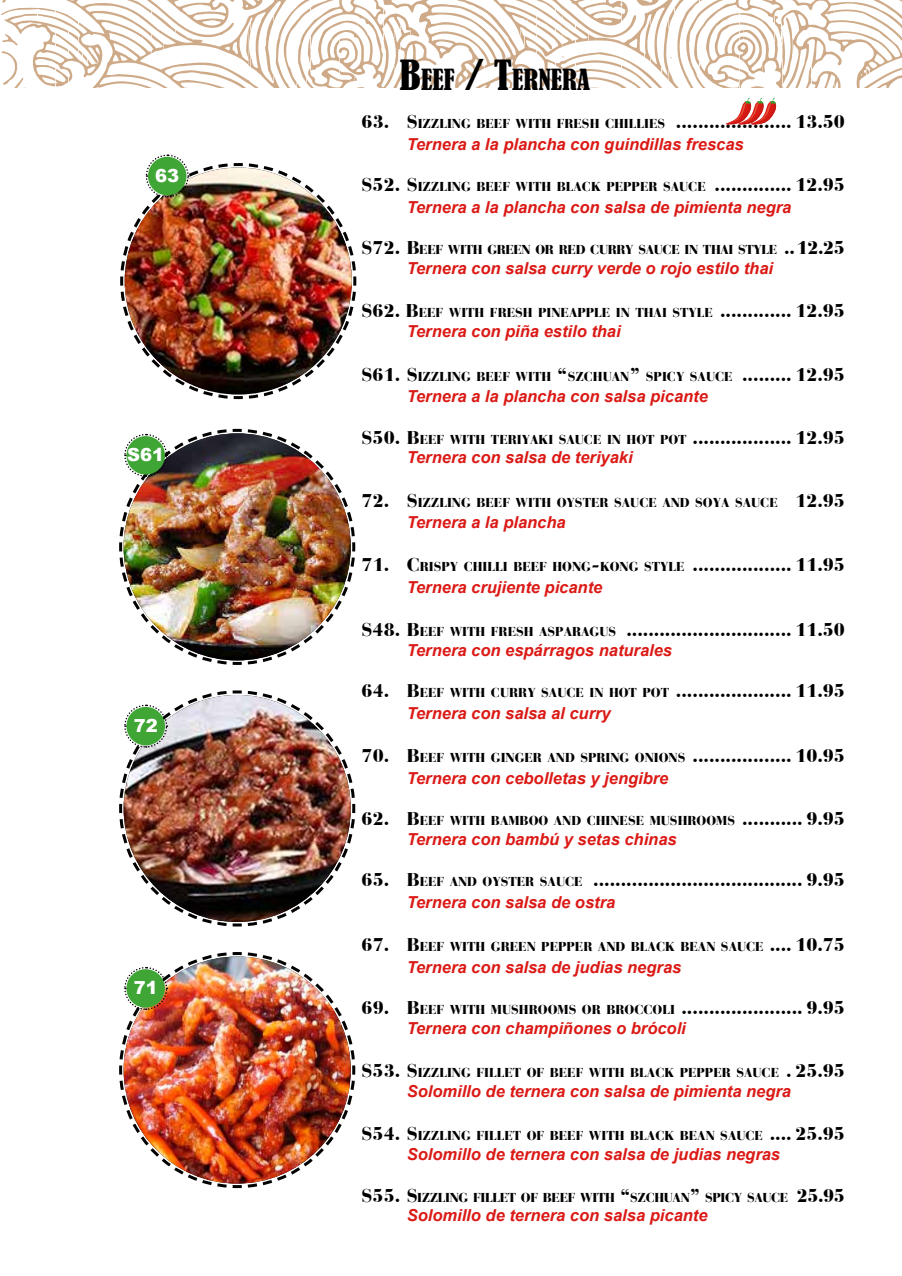
<style>
.page{position:relative;width:902px;height:1276px;background:#fff}
.page>*{position:absolute;margin:0;border:0;box-sizing:border-box;transform-origin:0 0}
.t1{font:condensed 27.3px "Bernard";color:#000}
.t2{font:900 18px "Bodoni Recut Black S Si";color:#000}
.t3{font:900 18px "Arial";color:#fff}
.t4{font:italic 700 16.5px "Arial";color:#db1a16}
.t5{font:900 12.6px "Bodoni Recut Black S Si";color:#000}
.t6{font:900 12.6px "Bodoni Recut Black S Si";letter-spacing:-.03em;color:#000}
.s1{font-size:39px}
.s2{font-size:12.6px}
.s3{font-size:18px}
</style>
<div class="page">
<svg style="left:1px;top:0;width:900px;height:87px"></svg>
<svg style="left:726px;top:98px;width:51px;height:27px"></svg>
<img style="left:119px;top:690px;width:237px;height:237px">
<img style="left:119px;top:428px;width:237px;height:237px">
<img style="left:120px;top:163px;width:237px;height:237px">
<img style="left:119px;top:952px;width:237px;height:237px">
<img style="left:120px;top:154px;width:111px;height:123px">
<img style="left:119px;top:428px;width:111px;height:114px">
<img style="left:119px;top:690px;width:111px;height:114px">
<img style="left:119px;top:952px;width:111px;height:113px">
<p class="t3" style="left:155px;top:162px;width:26px">63</p>
<p class="t3" style="left:127px;top:442px;width:39px">S61</p>
<p class="t3" style="left:134px;top:712px;width:26px">72</p>
<p class="t3" style="left:134px;top:975px;width:26px">71</p>
<h1 class="t1" style="left:400px;top:63px;width:192px"><span class="s1">B</span>EEF <span class="s1">/ T</span>ERNERA</h1>
<p class="t2" style="left:361px;top:111px;width:485px">63. S<span class="s2">IZZLING BEEF WITH FRESH CHILLIES</span> ..................... 13.50</p>
<p class="t4" style="left:406px;top:133px;width:338px">Ternera a la plancha con guindillas frescas</p>
<p class="t5" style="left:361px;top:179px;width:485px"><span class="s3">S52. S</span>IZZLING BEEF WITH BLACK PEPPER SAUCE <span class="s3">.............. 12.95</span></p>
<p class="t4" style="left:406px;top:196px;width:386px">Ternera a la plancha con salsa de pimienta negra</p>
<p class="t6" style="left:361px;top:242px;width:484px"><span class="s3">S72. B</span>EEF WITH GREEN OR RED CURRY SAUCE IN THAI STYLE <span class="s3">..12.25</span></p>
<p class="t4" style="left:406px;top:257px;width:368px">Ternera con salsa curry verde o rojo estilo thai</p>
<p class="t5" style="left:361px;top:305px;width:485px"><span class="s3">S62. B</span>EEF WITH FRESH PINEAPPLE IN THAI STYLE <span class="s3">............. 12.95</span></p>
<p class="t4" style="left:406px;top:320px;width:215px">Ternera con piña estilo thai</p>
<p class="t5" style="left:361px;top:368px;width:215px"><span class="s3">S61. S</span>IZZLING BEEF WITH <span class="s3">“</span>SZC</p>
<p class="t2" style="left:593px;top:363px;width:253px"><span class="s2">HUAN</span>” <span class="s2">SPICY SAUCE</span> ......... 12.95</p>
<p class="t4" style="left:406px;top:385px;width:303px">Ternera a la plancha con salsa picante</p>
<p class="t2" style="left:361px;top:426px;width:485px">S50. B<span class="s2">EEF WITH TERIYAKI SAUCE IN HOT POT</span> .................. 12.95</p>
<p class="t4" style="left:406px;top:446px;width:227px">Ternera con salsa de teriyaki</p>
<p class="t5" style="left:361px;top:494px;width:485px"><span class="s3">72. S</span>IZZLING BEEF WITH OYSTER SAUCE AND SOYA SAUCE <span class="s3">12.95</span></p>
<p class="t4" style="left:406px;top:511px;width:160px">Ternera a la plancha</p>
<p class="t2" style="left:361px;top:554px;width:485px">71. C<span class="s2">RISPY CHILLI BEEF HONG</span>-<span class="s2">KONG STYLE</span> .................. 11.95</p>
<p class="t4" style="left:406px;top:576px;width:197px">Ternera crujiente picante</p>
<p class="t2" style="left:361px;top:619px;width:485px">S48. B<span class="s2">EEF WITH FRESH ASPARAGUS</span> .............................. 11.50</p>
<p class="t4" style="left:406px;top:639px;width:267px">Ternera con espárragos naturales</p>
<p class="t2" style="left:361px;top:680px;width:484px">64. B<span class="s2">EEF WITH CURRY SAUCE IN HOT POT</span> ..................... 11.95</p>
<p class="t4" style="left:406px;top:702px;width:205px">Ternera con salsa al curry</p>
<p class="t5" style="left:361px;top:750px;width:228px"><span class="s3">70. B</span>EEF WITH GINGER AND SPR</p>
<p class="t2" style="left:605px;top:745px;width:241px"><span class="s2">ING ONIONS</span> .................. 10.95</p>
<p class="t4" style="left:406px;top:767px;width:263px">Ternera con cebolletas y jengibre</p>
<p class="t5" style="left:361px;top:813px;width:485px"><span class="s3">62. B</span>EEF WITH BAMBOO AND CHINESE MUSHROOMS <span class="s3">........... 9.95</span></p>
<p class="t4" style="left:406px;top:828px;width:271px">Ternera con bambú y setas chinas</p>
<p class="t2" style="left:361px;top:869px;width:484px">65. B<span class="s2">EEF AND OYSTER SAUCE</span> ...................................... 9.95</p>
<p class="t4" style="left:406px;top:891px;width:210px">Ternera con salsa de ostra</p>
<p class="t5" style="left:361px;top:939px;width:485px"><span class="s3">67. B</span>EEF WITH GREEN PEPPER AND BLACK BEAN SAUCE <span class="s3">.... 10.75</span></p>
<p class="t4" style="left:406px;top:956px;width:276px">Ternera con salsa de judias negras</p>
<p class="t2" style="left:361px;top:997px;width:485px">69. B<span class="s2">EEF WITH MUSHROOMS OR BROCCOLI</span> ...................... 9.95</p>
<p class="t4" style="left:406px;top:1017px;width:281px">Ternera con champiñones o brócoli</p>
<p class="t5" style="left:361px;top:1065px;width:485px"><span class="s3">S53. S</span>IZZLING FILLET OF BEEF WITH BLACK PEPPER SAUCE <span class="s3">. 25.95</span></p>
<p class="t4" style="left:406px;top:1080px;width:386px">Solomillo de ternera con salsa de pimienta negra</p>
<p class="t5" style="left:361px;top:1128px;width:485px"><span class="s3">S54. S</span>IZZLING FILLET OF BEEF WITH BLACK BEAN SAUCE <span class="s3">.... 25.95</span></p>
<p class="t4" style="left:406px;top:1143px;width:375px">Solomillo de ternera con salsa de judias negras</p>
<p class="t6" style="left:361px;top:1189px;width:278px"><span class="s3">S55. S</span>IZZLING FILLET OF BEEF WITH <span class="s3">“</span>SZC</p>
<p class="t6" style="left:654px;top:1189px;width:192px">HUAN<span class="s3">”</span> SPICY SAUCE <span class="s3">25.95</span></p>
<p class="t4" style="left:406px;top:1204px;width:302px">Solomillo de ternera con salsa picante</p>
</div>
